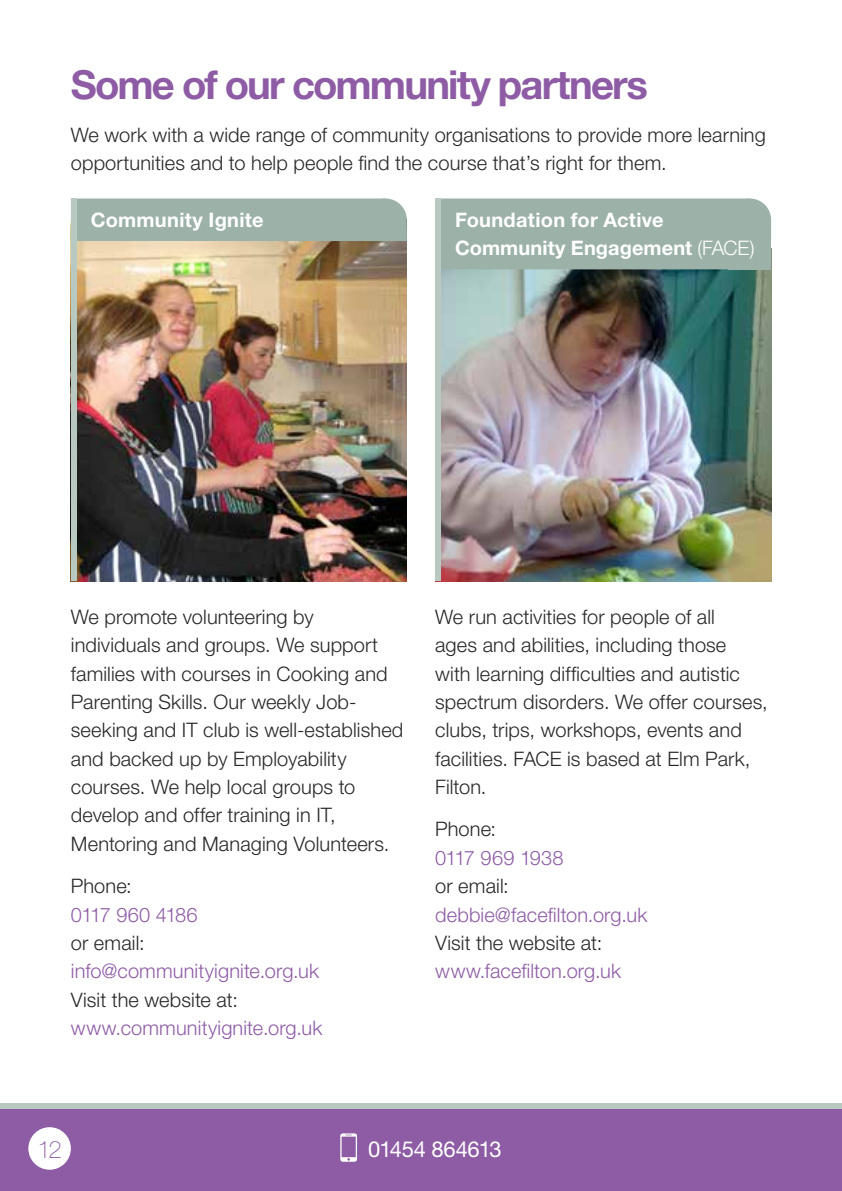
<style>
.page{position:relative;width:842px;height:1191px;background:#fff}
.page>*{position:absolute;margin:0;border:0;box-sizing:border-box;transform-origin:0 0}
.t1{font:700 40px "Helvetica Neue";letter-spacing:-.045em;color:#8e5ca5}
.t2{font:100 24px "Helvetica Neue";color:#8e5ca5}
.t3{font:22px "Helvetica Neue";letter-spacing:-.015em;color:#fff}
.t4{font:300 20px/28.4px "Helvetica Neue";letter-spacing:.005em;color:#292829}
.t5{font:300 20px "Helvetica Neue";letter-spacing:.005em;color:#8e5ca5}
.t6{font:700 20px/28.4px "Helvetica Neue";letter-spacing:.01em;color:#fff}
.t7{font:300 20px "Helvetica Neue";letter-spacing:-.045em;color:#8e5ca5}
.t8{font:300 20px "Helvetica Neue";letter-spacing:-.015em;color:#8e5ca5}
.s1{font-weight:300}
</style>
<div class="page">
<div style="left:0;top:1106px;width:842px;height:85px;background:#8e5ca5"></div>
<svg style="left:340px;top:1133px;width:17px;height:28px"></svg>
<div style="left:28px;top:1127px;width:43px;height:42px;background:#fff;border-radius:50%"></div>
<div style="left:0;top:1103px;width:842px;height:5px;background:#b8c9c1"></div>
<img style="left:441px;top:269px;width:330px;height:312px">
<div style="left:729px;top:227px;width:42px;height:42px;background:#9cb2a8"></div>
<img style="left:77px;top:241px;width:330px;height:340px">
<svg style="left:386px;top:198px;width:21px;height:43px"></svg>
<svg style="left:750px;top:198px;width:21px;height:29px"></svg>
<div style="left:71px;top:198px;width:315px;height:43px;background:#9cb2a8"></div>
<div style="left:435px;top:198px;width:315px;height:43px;background:#9cb2a8"></div>
<div style="left:435px;top:227px;width:315px;height:42px;background:#9cb2a8"></div>
<div style="left:435px;top:198px;width:6px;height:383px;background:#b8c9c1"></div>
<div style="left:71px;top:198px;width:6px;height:383px;background:#b8c9c1"></div>
<h1 class="t1" style="left:71px;top:60px;width:578px">Some of our community partners</h1>
<p class="t4" style="left:71px;top:120px;width:696px">We work with a wide range of community organisations to provide more learning opportunities and to help people find the course that’s right for them.</p>
<p class="t6" style="left:91px;top:205px;width:174px">Community Ignite</p>
<p class="t6" style="left:455px;top:205px;width:301px">Foundation for Active<br>Community Engagement <span class="s1">(FACE)</span></p>
<p class="t4" style="left:71px;top:602px;width:334px">We promote volunteering by individuals and groups. We support families with courses in Cooking and Parenting Skills. Our weekly Job&shy;seeking and IT club is well-established and backed up by Employability courses. We help local groups to develop and offer training in IT, Mentoring and Managing Volunteers.</p>
<p class="t4" style="left:71px;top:871px;width:62px">Phone:</p>
<p class="t7" style="left:71px;top:902px;width:128px">0117 960 4186</p>
<p class="t4" style="left:71px;top:928px;width:75px">or email:</p>
<p class="t5" style="left:71px;top:959px;width:250px">info@communityignite.org.uk</p>
<p class="t4" style="left:71px;top:984px;width:169px">Visit the website at:</p>
<p class="t5" style="left:71px;top:1015px;width:253px">www.communityignite.org.uk</p>
<p class="t4" style="left:435px;top:602px;width:334px">We run activities for people of all<br>ages and abilities, including those<br>with learning difficulties and autistic spectrum disorders. We offer courses, clubs, trips, workshops, events and facilities. FACE is based at Elm Park, Filton.</p>
<p class="t4" style="left:435px;top:814px;width:62px">Phone:</p>
<p class="t8" style="left:435px;top:845px;width:130px">0117 969 1938</p>
<p class="t4" style="left:435px;top:871px;width:75px">or email:</p>
<p class="t5" style="left:435px;top:902px;width:214px">debbie@facefilton.org.uk</p>
<p class="t4" style="left:435px;top:928px;width:169px">Visit the website at:</p>
<p class="t5" style="left:435px;top:959px;width:187px">www.facefilton.org.uk</p>
<p class="t2" style="left:37px;top:1136px;width:26px">12</p>
<p class="t3" style="left:368px;top:1135px;width:135px">01454 864613</p>
</div>
